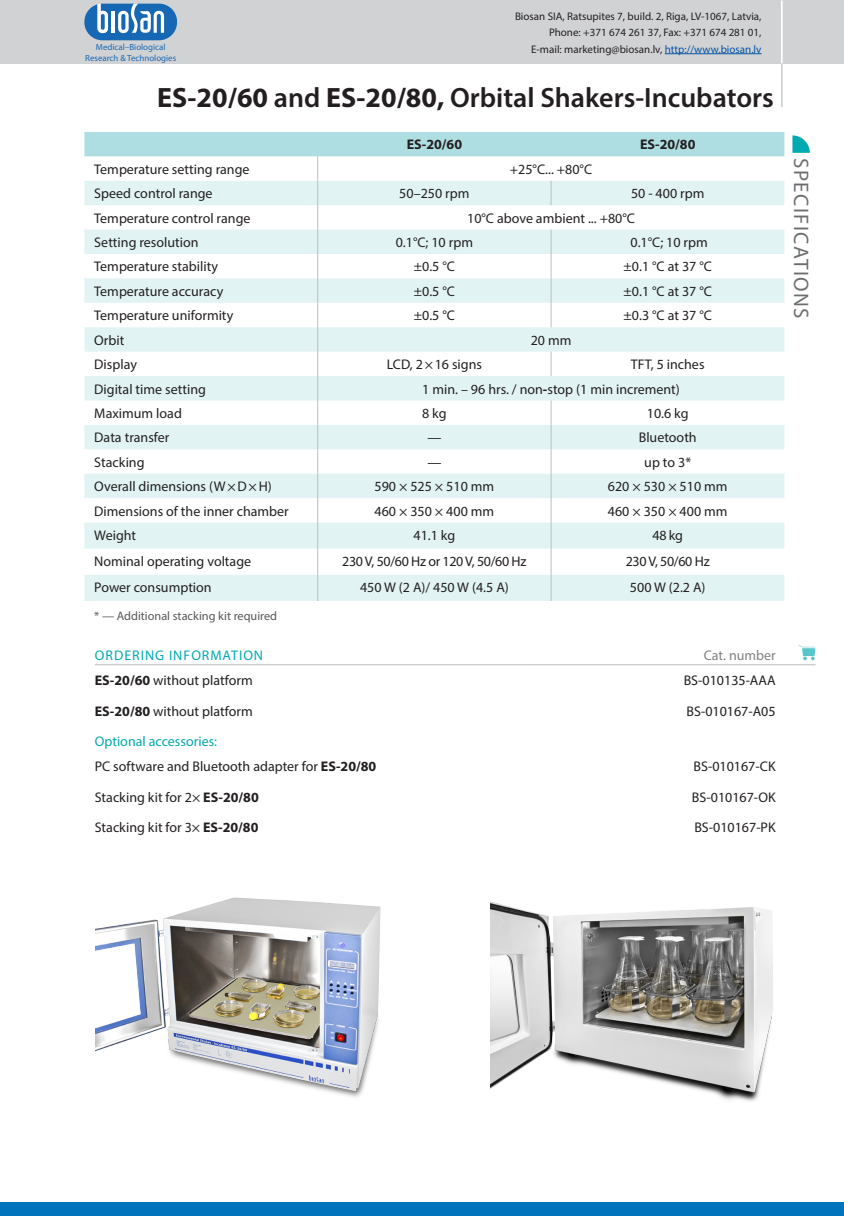
<style>
.page{position:relative;width:844px;height:1216px;background:#fff}
.page>*{position:absolute;margin:0;border:0;box-sizing:border-box;transform-origin:0 0}
.H2_Heading_Product{font:600 28px "Myriad Pro";color:#231f20}
.t1{font:21px "Myriad Pro";letter-spacing:.07em;color:#6c6d70}
.Body{font:14px "Myriad Pro";color:#231f20}
.Specification{font:14px "Myriad Pro";color:#231f20}
.Body-2{font:14px "Myriad Pro";letter-spacing:-.025em;color:#231f20}
.Body-3{font:14px "Myriad Pro";color:#00aab0}
.Body-4{font:14px "Myriad Pro";letter-spacing:.07em;color:#00aab0}
.Body-5{font:700 14px "Myriad Pro";color:#231f20}
.t2{font:14px "Myriad Pro";color:#808285}
.Body-6{font:12.25px "Myriad Pro";color:#57585a}
.t3{font:11.03px/16.6px "Myriad Pro";color:#231f20;text-align:right}
.t4{font:8.92px/10.7px "Myriad Pro";color:#1968b3;text-align:center}
.s1{color:#0353a5}
.s2{font-weight:700}
</style>
<div class="page">
<div style="left:0;top:0;width:843px;height:64px;background:#d1d2d4"></div>
<hr style="left:780px;top:1px;width:2px;height:63px;background:#fff">
<hr style="left:780px;top:64px;width:2px;height:44px;background:#d1d2d4">
<svg style="left:84px;top:3px;width:93px;height:37px;background:#6096c8"></svg>
<hr style="left:664px;top:53px;width:97px;height:1px;background:#0353a5">
<div style="left:0;top:1201px;width:843px;height:14px;background:#0073bc"></div>
<svg style="left:792px;top:135px;width:17px;height:18px"></svg>
<div style="left:84px;top:107px;width:700px;height:494px;background:#fff"></div>
<svg style="left:84px;top:132px;width:700px;height:469px"></svg>
<img style="left:490px;top:901px;width:283px;height:200px">
<img style="left:96px;top:897px;width:285px;height:200px">
<hr style="left:95px;top:664px;width:427px;height:1px;background:#bcbdc0">
<hr style="left:522px;top:664px;width:293px;height:1px;background:#bcbdc0">
<svg style="left:798px;top:644px;width:17px;height:16px"></svg>
<p class="t4" style="left:85px;top:42px;width:92px">Medical–Biological<br>Research &amp; Technologies</p>
<p class="t3" style="left:515px;top:7px;width:248px">Biosan SIA, Ratsupites 7, build. 2, Riga, LV-1067, Latvia,<br>Phone: +371 674 261 37, Fax: +371 674 281 01,<br>E-mail: marketing@biosan.lv, <span class="s1">http://www.biosan.lv</span></p>
<p class="H2_Heading_Product" style="left:157px;top:80px;width:618px"><span class="s2">ES-20/60</span> and <span class="s2">ES-20/80,</span> Orbital Shakers‐Incubators</p>
<p class="Body-5" style="left:406px;top:135px;width:57px">ES-20/60</p>
<p class="Body-5" style="left:639px;top:135px;width:57px">ES-20/80</p>
<p class="Body" style="left:94px;top:160px;width:157px">Temperature setting range</p>
<p class="Body" style="left:510px;top:160px;width:84px">+25°C... +80°C</p>
<p class="Body" style="left:94px;top:185px;width:120px">Speed control range</p>
<p class="Body" style="left:399px;top:185px;width:72px">50–250 rpm</p>
<p class="Body" style="left:631px;top:185px;width:75px">50 - 400 rpm</p>
<p class="Body" style="left:94px;top:209px;width:158px">Temperature control range</p>
<p class="Body" style="left:467px;top:209px;width:169px">10°C above ambient ... +80°C</p>
<p class="Body" style="left:94px;top:234px;width:106px">Setting resolution</p>
<p class="Body" style="left:395px;top:234px;width:79px">0.1°C; 10 rpm</p>
<p class="Body" style="left:630px;top:234px;width:79px">0.1°C; 10 rpm</p>
<p class="Body" style="left:94px;top:258px;width:125px">Temperature stability</p>
<p class="Body" style="left:413px;top:258px;width:43px">±0.5 °C</p>
<p class="Body" style="left:623px;top:258px;width:90px">±0.1 °C at 37 °C</p>
<p class="Body" style="left:94px;top:282px;width:130px">Temperature accuracy</p>
<p class="Body" style="left:413px;top:282px;width:43px">±0.5 °C</p>
<p class="Body" style="left:623px;top:282px;width:90px">±0.1 °C at 37 °C</p>
<p class="Body" style="left:94px;top:307px;width:140px">Temperature uniformity</p>
<p class="Body" style="left:413px;top:307px;width:43px">±0.5 °C</p>
<p class="Body" style="left:623px;top:307px;width:90px">±0.3 °C at 37 °C</p>
<p class="Body" style="left:94px;top:331px;width:32px">Orbit</p>
<p class="Body" style="left:530px;top:331px;width:42px">20 mm</p>
<p class="Body" style="left:94px;top:356px;width:44px">Display</p>
<p class="Body" style="left:386px;top:356px;width:97px">LCD, 2×16 signs</p>
<p class="Body" style="left:630px;top:356px;width:75px">TFT, 5 inches</p>
<p class="Body" style="left:94px;top:380px;width:113px">Digital time setting</p>
<p class="Body" style="left:422px;top:380px;width:259px">1 min. – 96 hrs. / non<span class="s2">-</span>stop (1 min increment)</p>
<p class="Body" style="left:94px;top:404px;width:89px">Maximum load</p>
<p class="Body" style="left:422px;top:404px;width:26px">8 kg</p>
<p class="Specification" style="left:646px;top:404px;width:43px">10.6 kg</p>
<p class="Body" style="left:94px;top:429px;width:77px">Data transfer</p>
<p class="Body" style="left:427px;top:429px;width:15px">—</p>
<p class="Specification" style="left:638px;top:429px;width:59px">Bluetooth</p>
<p class="Body" style="left:94px;top:453px;width:52px">Stacking</p>
<p class="Body" style="left:427px;top:453px;width:15px">—</p>
<p class="Specification" style="left:644px;top:453px;width:48px">up to 3*</p>
<p class="Body" style="left:94px;top:478px;width:179px">Overall dimensions (W×D×H)</p>
<p class="Body" style="left:374px;top:478px;width:121px">590 × 525 × 510 mm</p>
<p class="Body" style="left:607px;top:478px;width:121px">620 × 530 × 510 mm</p>
<p class="Body" style="left:94px;top:502px;width:196px">Dimensions of the inner chamber</p>
<p class="Body" style="left:374px;top:502px;width:121px">460 × 350 × 400 mm</p>
<p class="Body" style="left:607px;top:502px;width:121px">460 × 350 × 400 mm</p>
<p class="Body" style="left:94px;top:526px;width:43px">Weight</p>
<p class="Body" style="left:413px;top:526px;width:43px">41.1 kg</p>
<p class="Specification" style="left:652px;top:526px;width:32px">48 kg</p>
<p class="Body" style="left:94px;top:552px;width:158px">Nominal operating voltage</p>
<p class="Body-2" style="left:342px;top:552px;width:186px">230 V, 50/60 Hz or 120 V, 50/60 Hz</p>
<p class="Body" style="left:625px;top:552px;width:85px">230 V, 50/60 Hz</p>
<p class="Body" style="left:94px;top:579px;width:119px">Power consumption</p>
<p class="Body" style="left:360px;top:579px;width:150px">450 W (2 A)/ 450 W (4.5 A)</p>
<p class="Body" style="left:629px;top:579px;width:77px">500 W (2.2 A)</p>
<p class="Body-6" style="left:94px;top:608px;width:184px">* — Additional stacking kit required</p>
<p class="Body-4" style="left:95px;top:646px;width:170px">ORDERING INFORMATION</p>
<p class="t2" style="left:703px;top:646px;width:73px">Cat. number</p>
<p class="Specification" style="left:95px;top:672px;width:159px"><span class="s2">ES-20/60</span> without platform</p>
<p class="Specification" style="left:683px;top:672px;width:93px">BS-010135-AAA</p>
<p class="Specification" style="left:95px;top:702px;width:159px"><span class="s2">ES-20/80</span> without platform</p>
<p class="Specification" style="left:686px;top:702px;width:91px">BS-010167-A05</p>
<p class="Body-3" style="left:95px;top:732px;width:124px">Optional accessories:</p>
<p class="Specification" style="left:95px;top:758px;width:283px">PC software and Bluetooth adapter for <span class="s2">ES-20/80</span></p>
<p class="Specification" style="left:693px;top:758px;width:84px">BS-010167-CK</p>
<p class="Specification" style="left:95px;top:788px;width:165px">Stacking kit for 2× <span class="s2">ES-20/80</span></p>
<p class="Specification" style="left:691px;top:788px;width:85px">BS-010167-OK</p>
<p class="Specification" style="left:95px;top:818px;width:165px">Stacking kit for 3× <span class="s2">ES-20/80</span></p>
<p class="Specification" style="left:694px;top:818px;width:83px">BS-010167-PK</p>
<p class="t1" style="left:814px;top:158px;width:162px;rotate:90deg">SPECIFICATIONS</p>
</div>
